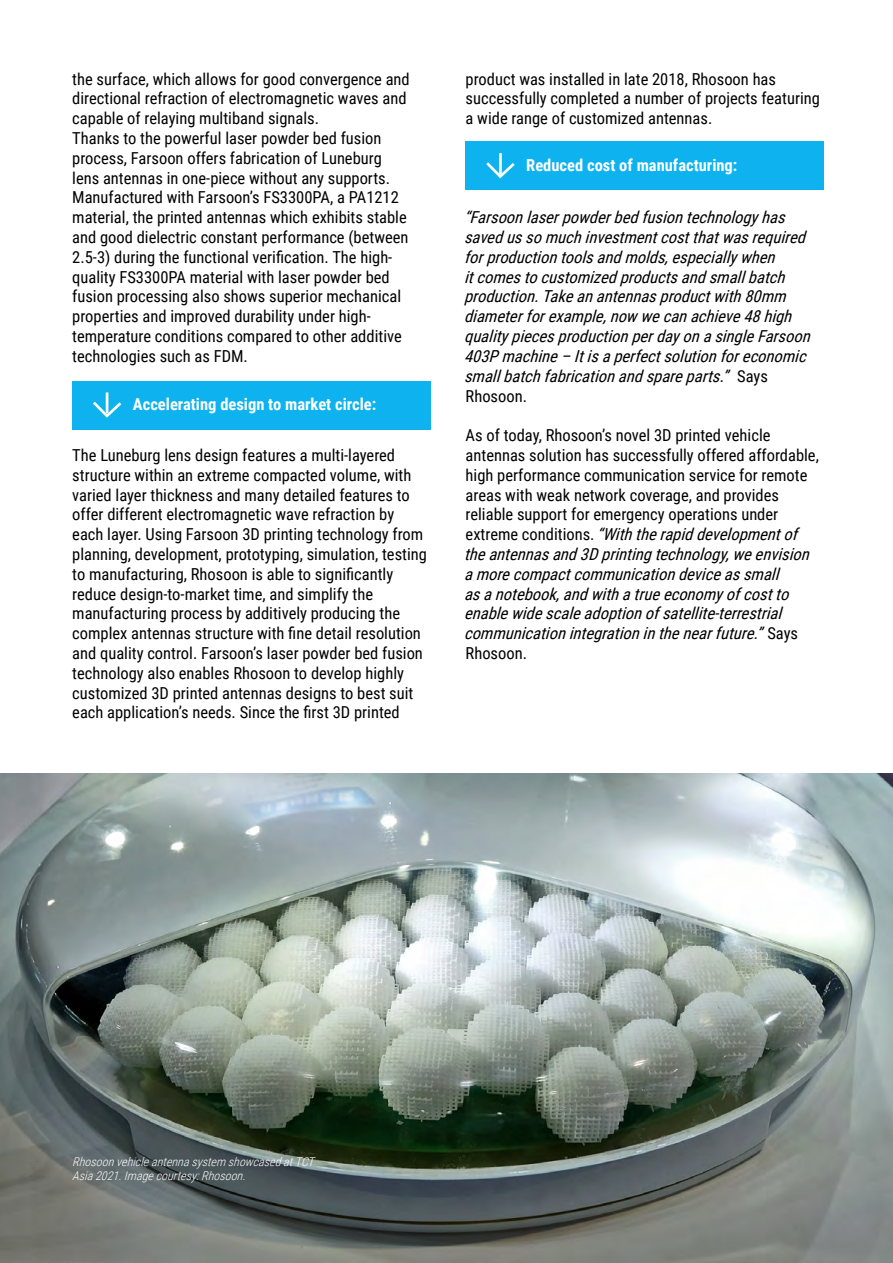
<style>
.page{position:relative;width:893px;height:1263px;background:#fff}
.page>*{position:absolute;margin:0;border:0;box-sizing:border-box;transform-origin:0 0}
.t1{font:16.5px/19.8px "Roboto Condensed";color:#000}
.t2{font:italic 16.5px/19.8px "Roboto Condensed";color:#000}
.t3{font:700 16.5px "Roboto Condensed";color:#fff}
.t4{font:italic 300 12px/14.4px "Roboto Condensed";color:#fff}
.s1{font-style:normal}
.s2{font-style:italic}
</style>
<div class="page">
<img style="left:0;top:774px;width:893px;height:489px">
<div style="left:72px;top:381px;width:358px;height:48px;background:#0db2ef"></div>
<hr style="left:106px;top:392px;width:2px;height:21px;background:#fff">
<svg style="left:93px;top:399px;width:29px;height:19px"></svg>
<div style="left:466px;top:142px;width:358px;height:48px;background:#0db2ef"></div>
<hr style="left:499px;top:153px;width:3px;height:21px;background:#fff">
<svg style="left:486px;top:159px;width:29px;height:20px"></svg>
<p class="t1" style="left:72px;top:68px;width:339px">the surface, which allows for good convergence and directional refraction of electromagnetic waves and capable of relaying multiband signals.<br>Thanks to the powerful laser powder bed fusion process, Farsoon offers fabrication of Luneburg lens antennas in one-piece without any supports.<br>Manufactured with Farsoon’s FS3300PA, a PA1212 material, the printed antennas which exhibits stable and good dielectric constant performance (between 2.5-3) during the functional verification. The high&shy;quality FS3300PA material with laser powder bed fusion processing also shows superior mechanical properties and improved durability under high&shy;temperature conditions compared to other additive technologies such as FDM.</p>
<p class="t3" style="left:133px;top:393px;width:245px">Accelerating design to market circle:</p>
<p class="t1" style="left:72px;top:444px;width:356px">The Luneburg lens design features a multi-layered structure within an extreme compacted volume, with varied layer thickness and many detailed features to offer different electromagnetic wave refraction by each layer. Using Farsoon 3D printing technology from planning, development, prototyping, simulation, testing to manufacturing, Rhosoon is able to significantly reduce design-to-market time, and simplify the manufacturing process by additively producing the complex antennas structure with fine detail resolution and quality control. Farsoon’s laser powder bed fusion technology also enables Rhosoon to develop highly customized 3D printed antennas designs to best suit each application’s needs. Since the first 3D printed</p>
<p class="t1" style="left:466px;top:68px;width:356px">product was installed in late 2018, Rhosoon has successfully completed a number of projects featuring a wide range of customized antennas.</p>
<p class="t3" style="left:526px;top:153px;width:213px">Reduced cost of manufacturing:</p>
<p class="t2" style="left:464px;top:207px;width:353px">“Farsoonlaserpowderbedfusiontechnologyhas savedussomuchinvestmentcostthatwasrequired forproductiontoolsandmolds,especiallywhen itcomestocustomizedproductsandsmallbatch production.Takeanantennasproductwith80mm diameterforexample,nowwecanachieve48high qualitypiecesproductionperdayonasingleFarsoon 403Pmachine–Itisaperfectsolutionforeconomic smallbatchfabricationandspareparts.” <span class="s1">S a y s Rhosoon.</span></p>
<p class="t1" style="left:464px;top:425px;width:356px">As of today, Rhosoon’s novel 3D printed vehicle antennas solution has successfully offered affordable, high performance communication service for remote areas with weak network coverage, and provides reliable support for emergency operations under<br>e x t r e m e c o n d i t i o n s . <span class="s2">“Withtherapiddevelopmentof theantennasand3Dprintingtechnology,weenvision amorecompactcommunicationdeviceassmall asanotebook,andwithatrueeconomyofcostto enablewidescaleadoptionofsatellite-terrestrial communicationintegrationinthenearfuture.”</span>S a y s Rhosoon.</p>
<p class="t4" style="left:72px;top:1154px;width:247px">Rhosoonvehicleantennasystem showcasedatTCT<br>Asia2021.Imagecourtesy:Rhosoon.</p>
</div>
